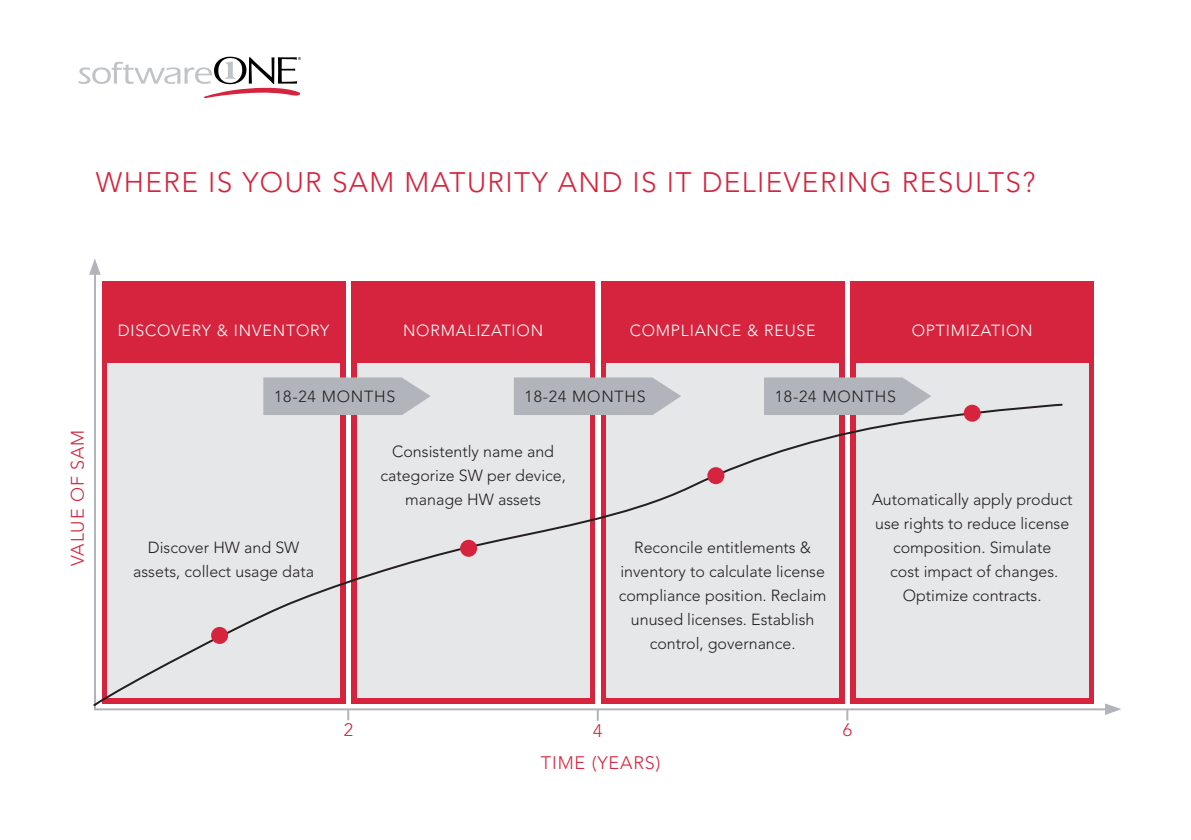
<style>
.page{position:relative;width:1191px;height:840px;background:#fff}
.page>*{position:absolute;margin:0;border:0;box-sizing:border-box;transform-origin:0 0}
.t1{font:300 28px "Avenir LT Std";letter-spacing:.05em;color:#d6243e}
.t2{font:300 18px "Avenir LT Std";letter-spacing:.05em;color:#d6243e}
.t3{font:300 16px/24px "Avenir LT Std";color:#231f20;text-align:center}
.t4{font:300 16px "Avenir LT Std";letter-spacing:.05em;color:#fff}
.t5{font:300 16px "Avenir LT Std";letter-spacing:.05em;color:#231f20}
</style>
<div class="page">
<svg style="left:79px;top:57px;width:222px;height:41px"></svg>
<hr style="left:96px;top:708px;width:1020px;height:2px;background:#b1b5bb">
<hr style="left:94px;top:273px;width:2px;height:437px;background:#b1b5bb">
<div style="left:102px;top:281px;width:243px;height:422px;background:#d6243e"></div>
<div style="left:351px;top:281px;width:244px;height:422px;background:#d6243e"></div>
<div style="left:601px;top:281px;width:243px;height:422px;background:#d6243e"></div>
<div style="left:850px;top:281px;width:244px;height:422px;background:#d6243e"></div>
<div style="left:107px;top:363px;width:233px;height:334px;background:#e6e7e9"></div>
<div style="left:357px;top:363px;width:232px;height:334px;background:#e6e7e9"></div>
<div style="left:606px;top:363px;width:233px;height:334px;background:#e6e7e9"></div>
<div style="left:856px;top:363px;width:232px;height:334px;background:#e6e7e9"></div>
<svg style="left:93px;top:403px;width:971px;height:304px"></svg>
<div style="left:211px;top:626px;width:17px;height:17px;background:#d6243e;border-radius:50%"></div>
<div style="left:460px;top:539px;width:17px;height:17px;background:#d6243e;border-radius:50%"></div>
<div style="left:707px;top:467px;width:17px;height:17px;background:#d6243e;border-radius:50%"></div>
<div style="left:963px;top:404px;width:17px;height:17px;background:#d6243e;border-radius:50%"></div>
<svg style="left:263px;top:377px;width:167px;height:38px;background:#b6b9bf"></svg>
<svg style="left:514px;top:377px;width:167px;height:38px;background:#b6b9bf"></svg>
<svg style="left:764px;top:377px;width:167px;height:38px;background:#b6b9bf"></svg>
<svg style="left:347px;top:708px;width:2px;height:11px"></svg>
<svg style="left:597px;top:710px;width:2px;height:10px"></svg>
<svg style="left:846px;top:708px;width:2px;height:12px"></svg>
<svg style="left:1105px;top:703px;width:16px;height:11px"></svg>
<svg style="left:89px;top:259px;width:12px;height:16px"></svg>
<h1 class="t1" style="left:96px;top:166px;width:941px">WHERE IS YOUR SAM MATURITY AND IS IT DELIEVERING RESULTS?</h1>
<p class="t2" style="left:67px;top:566px;width:138px;rotate:-90deg">VALUE OF SAM</p>
<p class="t4" style="left:118px;top:321px;width:213px">DISCOVERY &amp; INVENTORY</p>
<p class="t4" style="left:403px;top:321px;width:142px">NORMALIZATION</p>
<p class="t4" style="left:630px;top:321px;width:187px">COMPLIANCE &amp; REUSE</p>
<p class="t4" style="left:911px;top:321px;width:122px">OPTIMIZATION</p>
<p class="t5" style="left:274px;top:387px;width:123px">18-24 MONTHS</p>
<p class="t5" style="left:524px;top:387px;width:123px">18-24 MONTHS</p>
<p class="t5" style="left:774px;top:387px;width:123px">18-24 MONTHS</p>
<p class="t3" style="left:133px;top:535px;width:182px">Discover HW and SW assets, collect usage data</p>
<p class="t2" style="left:344px;top:719px;width:11px">2</p>
<p class="t3" style="left:380px;top:439px;width:187px">Consistently name and categorize SW per device, manage HW assets</p>
<p class="t3" style="left:619px;top:535px;width:209px">Reconcile entitlements &amp; inventory to calculate license compliance position. Reclaim unused licenses. Establish control, governance.</p>
<p class="t3" style="left:872px;top:487px;width:202px">Automatically apply product use rights to reduce license composition. Simulate<br>cost impact of changes.<br>Optimize contracts.</p>
<p class="t2" style="left:593px;top:719px;width:11px">4</p>
<p class="t2" style="left:842px;top:719px;width:11px">6</p>
<p class="t2" style="left:541px;top:751px;width:121px">TIME (YEARS)</p>
</div>
